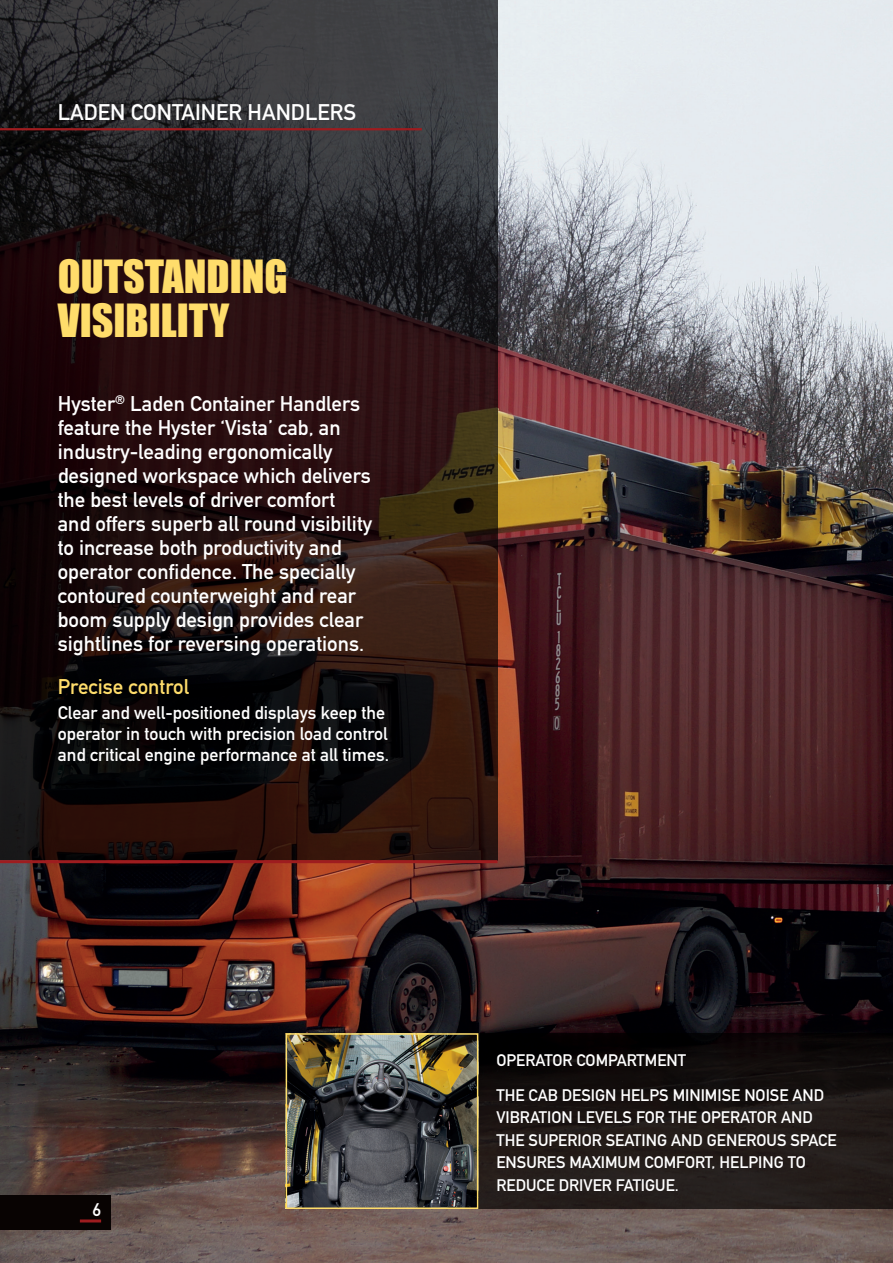
<style>
.page{position:relative;width:893px;height:1263px;background:#fff}
.page>*{position:absolute;margin:0;border:0;box-sizing:border-box;transform-origin:0 0}
.Main_Headings_28pt{font:42px/44.5px "Impact";color:#ffdd6b}
.t1{font:22.35px "DIN Mittelschrift";color:#fff}
.Intro_Text{font:21px/24px "DIN Mittelschrift";color:#fff}
.Yellow_Subheading_DI{font:21px "DIN Mittelschrift";color:#ffdd6b}
.White_Body_text_12pt{font:18px/21px "DIN Mittelschrift";color:#fff}
.BOXED_captions_Caps{font:16.5px/22.5px "DIN Mittelschrift";color:#fff}
</style>
<div class="page">
<img style="left:0;top:0;width:893px;height:1263px">
<img style="left:0;top:0;width:497px;height:860px">
<hr style="left:0;top:128px;width:422px;height:2px;background:#9e1c1f">
<div style="left:478px;top:1033px;width:415px;height:176px;background:linear-gradient(to bottom,#090505,#2c2421)"></div>
<img style="left:289px;top:1036px;width:186px;height:170px">
<div style="left:286px;top:1033px;width:192px;height:176px;border:2px solid #ffdd6b"></div>
<hr style="left:0;top:860px;width:497px;height:3px;background:#9e1c1f">
<div style="left:0;top:1195px;width:111px;height:34px;background:#080302"></div>
<hr style="left:80px;top:1219px;width:21px;height:3px;background:#9e1c1f">
<p class="t1" style="left:58px;top:99px;width:300px">LADEN CONTAINER HANDLERS</p>
<p class="Main_Headings_28pt" style="left:58px;top:253px;width:232px">OUTSTANDING<br>VISIBILITY</p>
<p class="Intro_Text" style="left:58px;top:392px;width:316px">Hyster<sup>®</sup> Laden Container Handlers feature the Hyster ‘Vista’ cab, an industry-leading ergonomically designed workspace which delivers the best levels of driver comfort and offers superb all round visibility to increase both productivity and operator confidence. The specially contoured counterweight and rear boom supply design provides clear sightlines for reversing operations.</p>
<p class="Yellow_Subheading_DI" style="left:58px;top:674px;width:133px">Precise control</p>
<p class="White_Body_text_12pt" style="left:58px;top:702px;width:333px">Clear and well-positioned displays keep the operator in touch with precision load control and critical engine performance at all times.</p>
<p class="White_Body_text_12pt" style="left:92px;top:1199px;width:10px">6</p>
<p class="BOXED_captions_Caps" style="left:496px;top:1049px;width:191px">OPERATOR COMPARTMENT</p>
<p class="BOXED_captions_Caps" style="left:496px;top:1084px;width:342px">THE CAB DESIGN HELPS MINIMISE NOISE AND VIBRATION LEVELS FOR THE OPERATOR AND THE SUPERIOR SEATING AND GENEROUS SPACE ENSURES MAXIMUM COMFORT, HELPING TO REDUCE DRIVER FATIGUE.</p>
</div>
